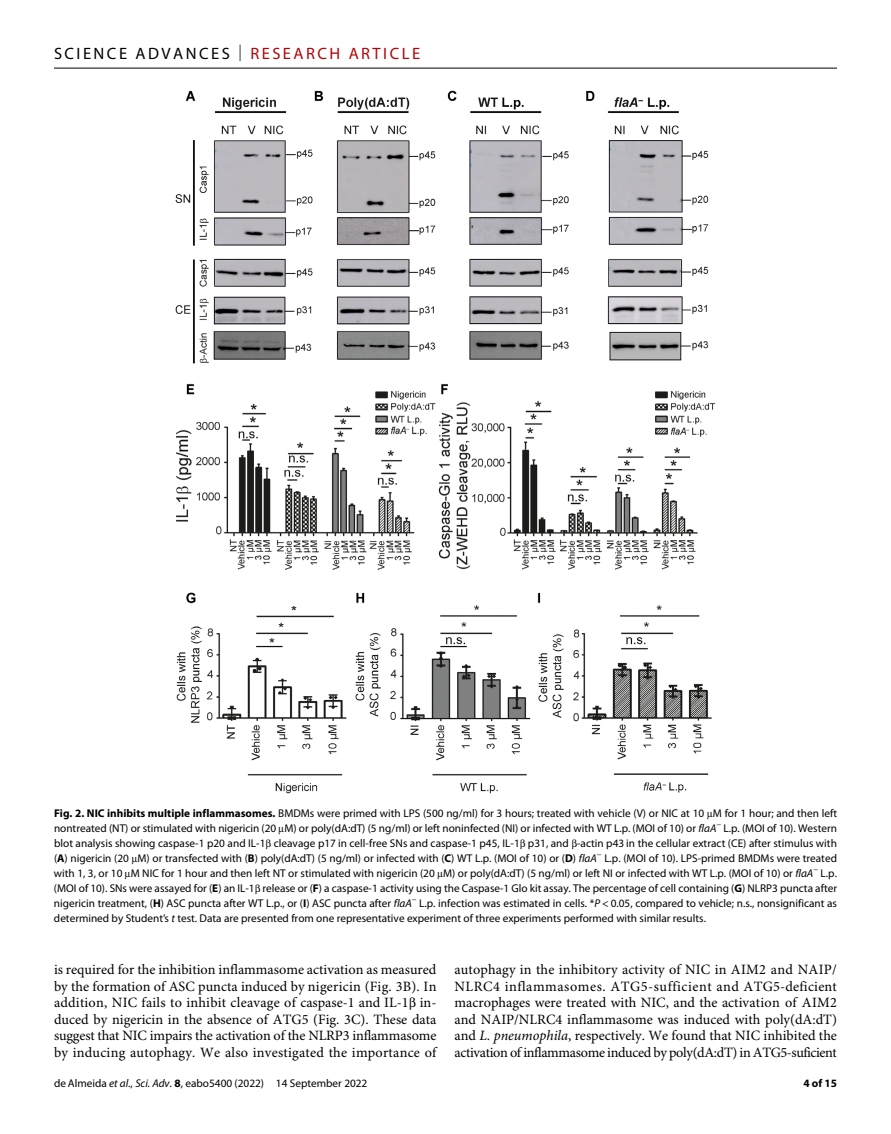
<style>
.page{position:relative;width:891px;height:1134px;background:#fff}
.page>*{position:absolute;margin:0;border:0;box-sizing:border-box;transform-origin:0 0}
.t1{font:16.5px "Myriad Pro";letter-spacing:.15em;color:#000}
.t2{font:14.25px/16.5px "Minion Pro";letter-spacing:-.005em;color:#000;text-align:justify}
.t3{font:11.25px/15px "Myriad Pro";color:#000;text-align:justify}
.t4{font:700 11.25px "Myriad Pro";color:#000}
.s1{font-weight:300}
.s2{color:#b10508}
.s3{font-weight:700}
.s4{font-style:italic}
</style>
<div class="page">
<hr style="left:54px;top:68px;width:783px;height:1px;background:#000">
<img style="left:176px;top:90px;width:540px;height:704px">
<h1 class="t1" style="left:54px;top:40px;width:368px">SCIENCE ADVANCES <span class="s1">|</span> <span class="s2">RESEARCH ARTICLE</span></h1>
<p class="t3" style="left:54px;top:806px;width:785px"><span class="s3">Fig. 2. NIC inhibits multiple inflammasomes.</span> BMDMs were primed with LPS (500 ng/ml) for 3 hours; treated with vehicle (V) or NIC at 10 M for 1 hour; and then left nontreated (NT) or stimulated with nigericin (20 M) or poly(dA:dT) (5 ng/ml) or left noninfected (NI) or infected with WT L.p. (MOI of 10) or <span class="s4">flaA</span><sup>−</sup> L.p. (MOI of 10). Western blot analysis showing caspase-1 p20 and IL-1 cleavage p17 in cell-free SNs and caspase-1 p45, IL-1 p31, and -actin p43 in the cellular extract (CE) after stimulus with (<span class="s3">A</span>) nigericin (20 M) or transfected with (<span class="s3">B</span>) poly(dA:dT) (5 ng/ml) or infected with (<span class="s3">C</span>) WT L.p. (MOI of 10) or (<span class="s3">D</span>) <span class="s4">flaA</span><sup>−</sup> L.p. (MOI of 10). LPS-primed BMDMs were treated with 1, 3, or 10 M NIC for 1 hour and then left NT or stimulated with nigericin (20 M) or poly(dA:dT) (5 ng/ml) or left NI or infected with WT L.p. (MOI of 10) or <span class="s4">flaA</span><sup>−</sup> L.p. (MOI of 10). SNs were assayed for (<span class="s3">E</span>) an IL-1 release or (<span class="s3">F</span>) a caspase-1 activity using the Caspase-1 Glo kit assay. The percentage of cell containing (<span class="s3">G</span>) NLRP3 puncta after nigericin treatment, (<span class="s3">H</span>) ASC puncta after WT L.p., or (<span class="s3">I</span>) ASC puncta after <span class="s4">flaA</span><sup>−</sup> L.p. infection was estimated in cells. *<span class="s4">P</span> &lt; 0.05, compared to vehicle; n.s., nonsignificant as determined by Student’s <span class="s4">t</span> test. Data are presented from one representative experiment of three experiments performed with similar results.</p>
<p class="t2" style="left:54px;top:963px;width:384px">is required for the inhibition inflammasome activation as measured by the formation of ASC puncta induced by nigericin (Fig. 3B). In addition, NIC fails to inhibit cleavage of caspase-1 and IL-1 in&shy;duced by nigericin in the absence of ATG5 (Fig. 3C). These data suggest that NIC impairs the activation of the NLRP3 inflammasome by inducing autophagy. We also investigated the importance of</p>
<p class="t2" style="left:454px;top:963px;width:384px">autophagy in the inhibitory activity of NIC in AIM2 and NAIP/ NLRC4 inflammasomes. ATG5-sufficient and ATG5-deficient macrophages were treated with NIC, and the activation of AIM2 and NAIP/NLRC4 inflammasome was induced with poly(dA:dT) and <span class="s4">L. pneumophila</span>, respectively. We found that NIC inhibited the activation of inflammasome induced by poly(dA:dT) in ATG5-suficient</p>
<p class="t3" style="left:54px;top:1076px;width:315px">de Almeida <span class="s4">et al</span>., <span class="s4">Sci. Adv.</span> <span class="s3">8</span>, eabo5400 (2022) 14 September 2022</p>
<p class="t4" style="left:803px;top:1074px;width:35px">4 of 15</p>
</div>
